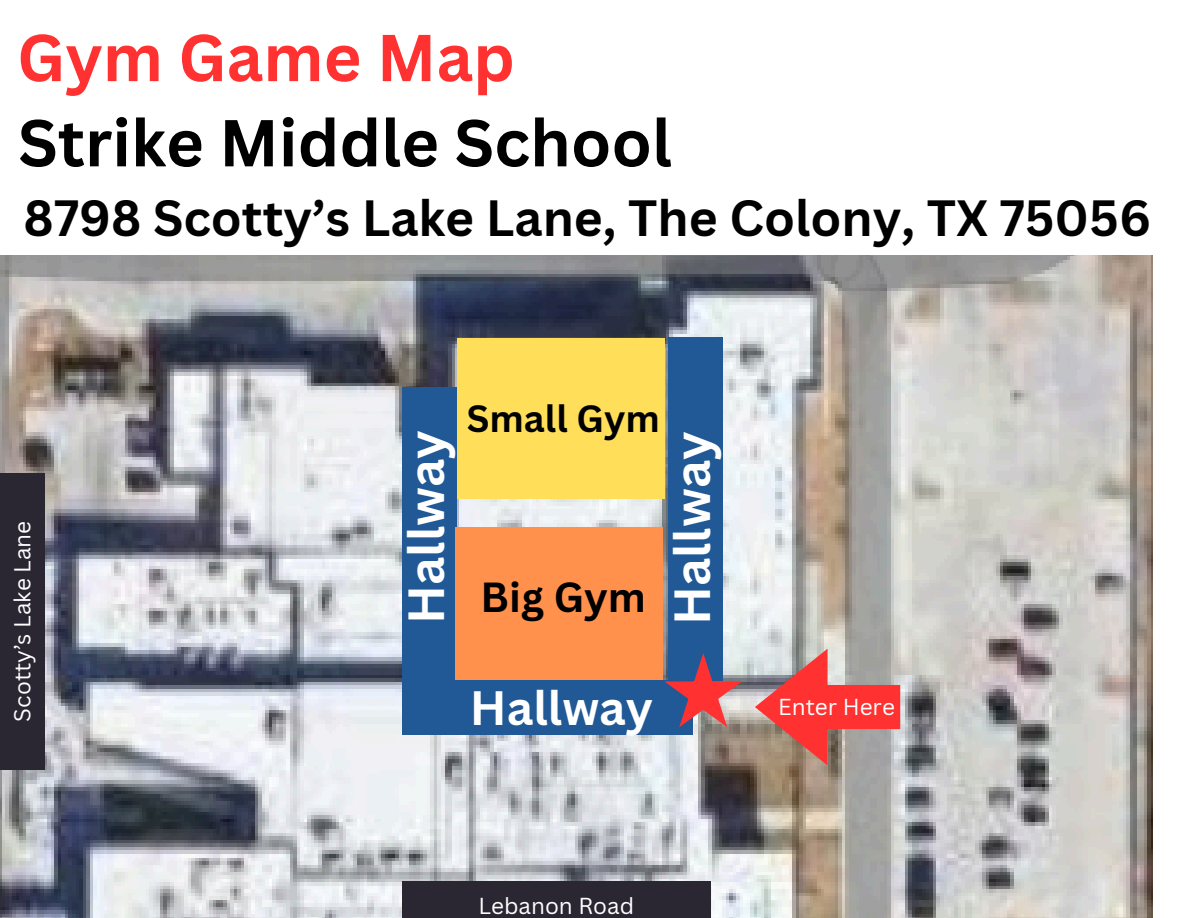
<style>
.page{position:relative;width:1188px;height:918px;background:#fff}
.page>*{position:absolute;margin:0;border:0;box-sizing:border-box;transform-origin:0 0}
.t1{font:700 64.8px "Canva Sans";color:#000}
.t2{font:700 64.8px "Canva Sans";color:#ff3131}
.t3{font:700 49.65px "Canva Sans";color:#000}
.t4{font:700 49.5px "Canva Sans";color:#fff}
.t5{font:700 46.95px "Canva Sans";color:#fff}
.t6{font:700 40.95px "Canva Sans";color:#000}
.t7{font:700 36.9px "Canva Sans";color:#000}
.t8{font:22.5px "Canva Sans";color:#fff}
</style>
<div class="page">
<img style="left:0;top:255px;width:1153px;height:663px">
<div style="left:0;top:473px;width:44px;height:296px;background:#2a2733"></div>
<div style="left:402px;top:881px;width:309px;height:37px;background:#2a2733"></div>
<svg style="left:755px;top:649px;width:145px;height:116px;background:#d07370"></svg>
<div style="left:668px;top:338px;width:55px;height:343px;background:#205996"></div>
<div style="left:402px;top:388px;width:55px;height:292px;background:#205996"></div>
<div style="left:455px;top:527px;width:207px;height:153px;background:#ff914d"></div>
<div style="left:457px;top:338px;width:207px;height:160px;background:#ffde59"></div>
<div style="left:402px;top:680px;width:291px;height:55px;background:#205996"></div>
<svg style="left:664px;top:653px;width:78px;height:74px"></svg>
<h3 class="t2" style="left:17px;top:12px;width:499px">Gym Game Map</h3>
<h2 class="t1" style="left:18px;top:97px;width:655px">Strike Middle School</h2>
<h2 class="t3" style="left:24px;top:183px;width:1129px">8798 Scotty’s Lake Lane, The Colony, TX 75056</h2>
<h1 class="t8" style="left:6px;top:722px;width:202px;rotate:-90deg">Scotty’s Lake Lane</h1>
<h3 class="t4" style="left:391px;top:624px;width:195px;rotate:-90deg">Hallway</h3>
<p class="t7" style="left:467px;top:393px;width:194px">Small Gym</p>
<h2 class="t6" style="left:481px;top:569px;width:167px">Big Gym</h2>
<p class="t4" style="left:657px;top:625px;width:195px;rotate:-90deg">Hallway</p>
<p class="t5" style="left:470px;top:675px;width:185px">Hallway</p>
<p class="t8" style="left:778px;top:691px;width:118px">Enter Here</p>
<h2 class="t8" style="left:479px;top:890px;width:157px">Lebanon Road</h2>
</div>
